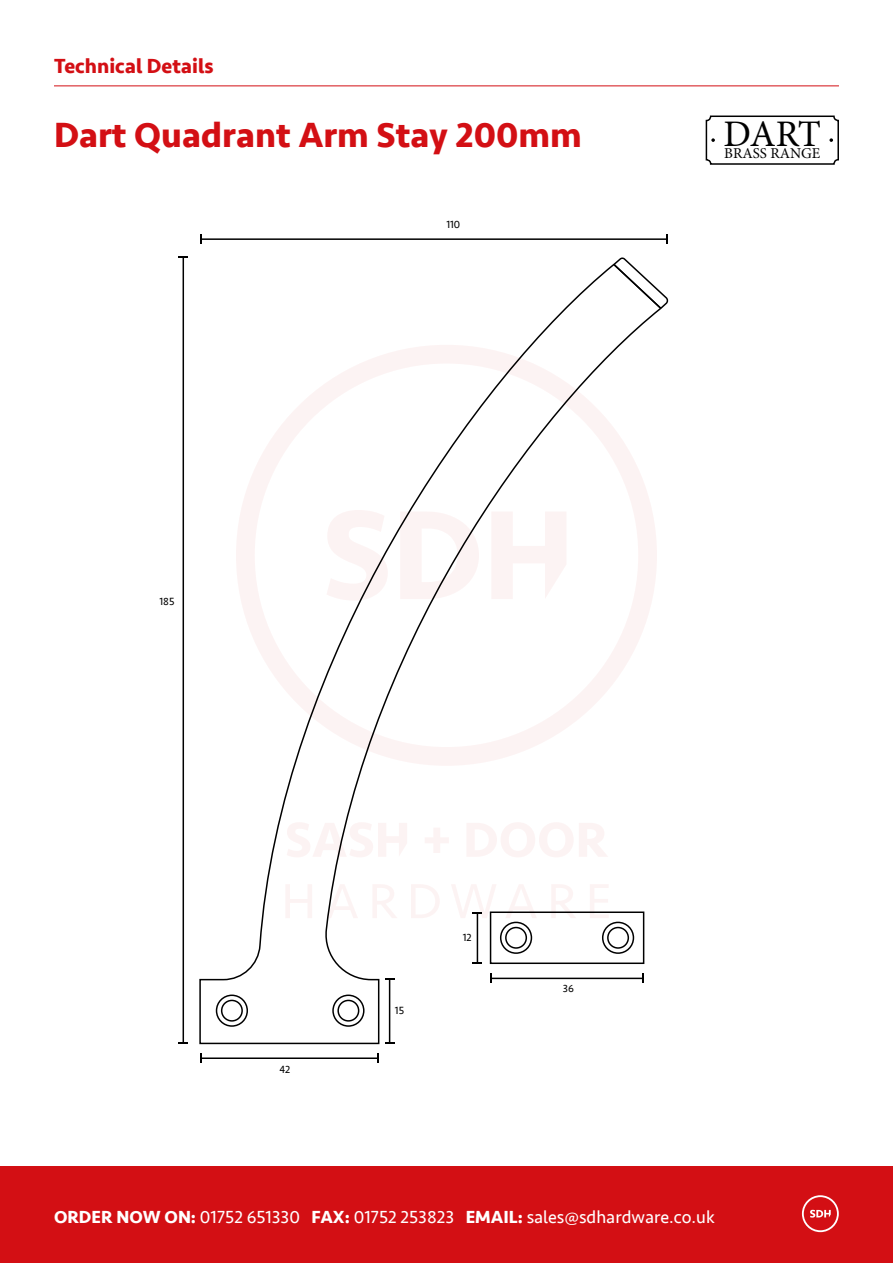
<style>
.page{position:relative;width:893px;height:1263px;background:#fff}
.page>*{position:absolute;margin:0;border:0;box-sizing:border-box;transform-origin:0 0}
.t1{font:37.5px "Minion Pro";color:#000}
.t2{font:700 36px "Seravek";color:#d30f14}
.t3{font:700 21px "Seravek";color:#d30f14}
.t4{font:18px "Seravek";color:#fff}
.t5{font:15px "Minion Pro";color:#000}
.t6{font:10.8px "Seravek";color:#000}
.s1{font-weight:700}
</style>
<div class="page">
<div style="left:0;top:1166px;width:893px;height:97px;background:#d30f14"></div>
<svg style="left:802px;top:1195px;width:37px;height:37px"></svg>
<div style="left:706px;top:116px;width:133px;height:49px;border:2px solid #000;border-radius:4px"></div>
<svg style="left:711px;top:138px;width:4px;height:4px"></svg>
<svg style="left:829px;top:138px;width:4px;height:4px"></svg>
<hr style="left:54px;top:85px;width:785px;height:1px;background:#d30f14">
<svg style="left:199px;top:265px;width:461px;height:780px"></svg>
<div style="left:221px;top:1000px;width:22px;height:22px;border:2px solid #000;border-radius:50%"></div>
<div style="left:216px;top:994px;width:32px;height:33px;border:2px solid #000;border-radius:50%"></div>
<div style="left:337px;top:1000px;width:22px;height:22px;border:2px solid #000;border-radius:50%"></div>
<div style="left:332px;top:994px;width:33px;height:33px;border:2px solid #000;border-radius:50%"></div>
<hr style="left:389px;top:979px;width:1px;height:64px;background:#000">
<svg style="left:385px;top:978px;width:9px;height:2px"></svg>
<hr style="left:183px;top:257px;width:1px;height:786px;background:#000">
<hr style="left:201px;top:1057px;width:177px;height:2px;background:#000">
<svg style="left:200px;top:1053px;width:2px;height:10px"></svg>
<svg style="left:377px;top:1053px;width:2px;height:10px"></svg>
<div style="left:490px;top:911px;width:154px;height:53px;border:2px solid #000"></div>
<div style="left:505px;top:927px;width:22px;height:22px;border:2px solid #000;border-radius:50%"></div>
<div style="left:500px;top:922px;width:32px;height:32px;border:2px solid #000;border-radius:50%"></div>
<div style="left:607px;top:927px;width:22px;height:22px;border:2px solid #000;border-radius:50%"></div>
<div style="left:602px;top:922px;width:32px;height:32px;border:2px solid #000;border-radius:50%"></div>
<hr style="left:477px;top:913px;width:1px;height:49px;background:#000">
<svg style="left:451px;top:884px;width:46px;height:34px"></svg>
<hr style="left:491px;top:978px;width:152px;height:1px;background:#000">
<svg style="left:642px;top:973px;width:2px;height:10px"></svg>
<hr style="left:201px;top:238px;width:466px;height:2px;background:#000">
<svg style="left:612px;top:258px;width:57px;height:52px"></svg>
<p class="t3" style="left:54px;top:50px;width:161px">Technical Details</p>
<h2 class="t2" style="left:54px;top:107px;width:529px">Dart Quadrant Arm Stay 200mm</h2>
<p class="t6" style="left:446px;top:216px;width:15px">110</p>
<h1 class="t1" style="left:724px;top:109px;width:99px">DART</h1>
<p class="t5" style="left:724px;top:143px;width:98px">BRASS RANGE</p>
<p class="t6" style="left:159px;top:593px;width:17px">185</p>
<p class="t6" style="left:279px;top:1061px;width:12px">42</p>
<p class="t6" style="left:395px;top:1002px;width:11px">15</p>
<p class="t6" style="left:463px;top:929px;width:10px">12</p>
<p class="t6" style="left:563px;top:980px;width:13px">36</p>
<p class="t4" style="left:54px;top:1203px;width:662px"><span class="s1">ORDER NOW ON:</span> 01752 651330 <span class="s1">FAX:</span> 01752 253823 <span class="s1">EMAIL:</span> sales@sdhardware.co.uk</p>
</div>
